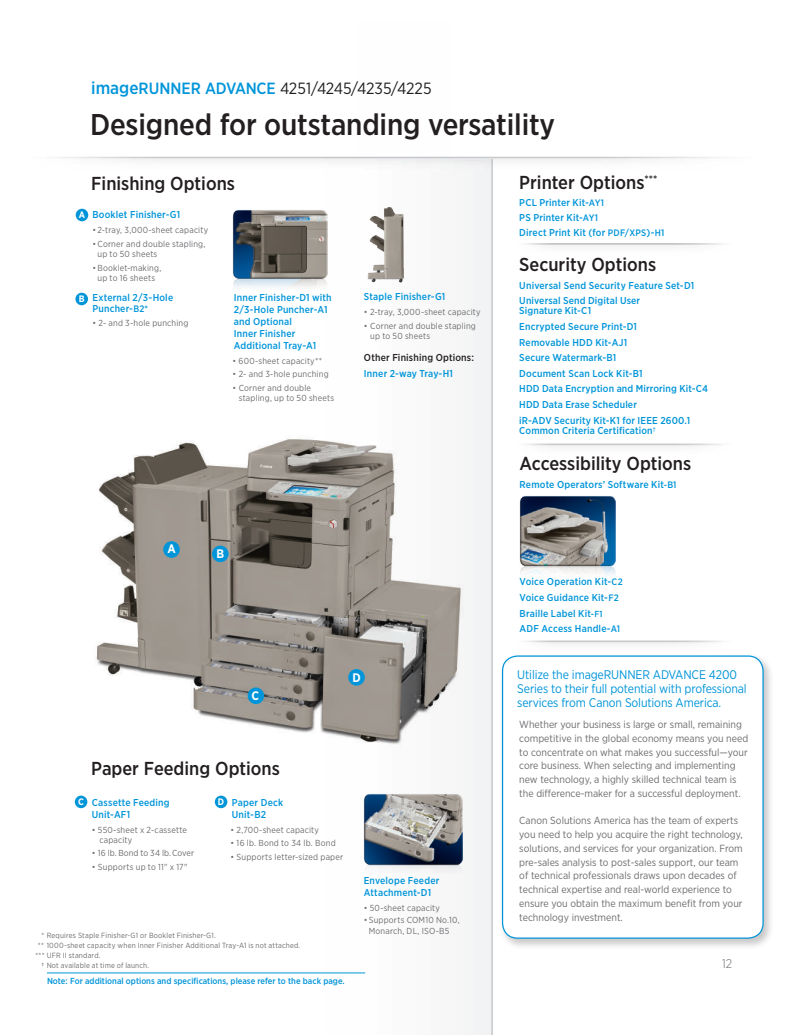
<style>
.page{position:relative;width:810px;height:1035px;background:#fff}
.page>*{position:absolute;margin:0;border:0;box-sizing:border-box;transform-origin:0 0}
.t1{font:500 30px "Gotham Narrow";letter-spacing:-.005em;color:#231f20}
.t2{font:500 18.75px "Gotham Narrow";color:#231f20}
.t3{font:16.25px "Gotham Narrow";letter-spacing:-.01em;color:#231f20}
.t4{font:12.5px/13.8px "Gotham Narrow";letter-spacing:-.01em;color:#0095d9}
.t5{font:300 12.5px "Gotham Narrow";color:#6c6d70}
.t6{font:700 12.38px "Gotham Narrow";color:#fff}
.t7{font:10.25px/13.8px "Gotham Narrow";color:#6c6d70}
.t8{font:500 10px/15.6px "Gotham Narrow";letter-spacing:.015em;color:#0095d9}
.t9{font:500 10px "Gotham Narrow";letter-spacing:.015em;color:#231f20}
.t10{font:700 9.38px "Gotham Narrow";color:#fff}
.t11{font:8.75px/10px "Gotham Narrow";letter-spacing:.02em;color:#6c6d70}
.t12{font:500 8.75px "Gotham Narrow";color:#0095d9}
.t13{font:7.5px "Gotham Narrow";letter-spacing:.02em;color:#6c6d70}
.s1{font-weight:500;font-size:17.5px;color:#0095d9}
.s2{font-weight:500;color:#0095d9}
.s3{font-size:9.38px}
.s4{font-weight:700;font-size:9.38px;color:#fff}
.s5{font-weight:500}
.s6{font-weight:400}
.s7{font-size:8.75px}
</style>
<div class="page">
<img style="left:47px;top:156px;width:682px;height:878px">
<hr style="left:47px;top:973px;width:318px;height:1px;background:#0095d9">
<div style="left:75px;top:796px;width:12px;height:12px;background:#0095d9;border-radius:50%"></div>
<div style="left:215px;top:796px;width:12px;height:12px;background:#0095d9;border-radius:50%"></div>
<img style="left:232px;top:209px;width:96px;height:95px">
<img style="left:364px;top:793px;width:98px;height:98px">
<img style="left:519px;top:496px;width:97px;height:96px">
<div style="left:75px;top:293px;width:13px;height:12px;background:#0095d9;border-radius:50%"></div>
<div style="left:163px;top:541px;width:17px;height:17px;background:#0095d9;border-radius:50%"></div>
<div style="left:212px;top:546px;width:17px;height:16px;background:#0095d9;border-radius:50%"></div>
<div style="left:248px;top:687px;width:16px;height:17px;background:#0095d9;border-radius:50%"></div>
<div style="left:348px;top:669px;width:17px;height:17px;background:#0095d9;border-radius:50%"></div>
<img style="left:363px;top:202px;width:47px;height:84px">
<div style="left:76px;top:209px;width:12px;height:12px;background:#0095d9;border-radius:50%"></div>
<img style="left:494px;top:231px;width:235px;height:35px">
<img style="left:494px;top:431px;width:235px;height:35px">
<img style="left:494px;top:628px;width:235px;height:35px">
<div style="left:499px;top:653px;width:275px;height:297px;background:#231f20;opacity:.25"></div>
<div style="left:503px;top:656px;width:260px;height:282px;background:#fff;border-radius:15px"></div>
<div style="left:502px;top:655px;width:262px;height:284px;border:1px solid #0095d9;border-radius:15px"></div>
<h3 class="t3" style="left:91px;top:78px;width:342px"><span class="s1">image</span><span class="s2">RUNNER ADVANCE</span> 4251/4245/4235/4225</h3>
<h1 class="t1" style="left:90px;top:105px;width:467px">Designed for outstanding versatility</h1>
<h2 class="t2" style="left:91px;top:171px;width:145px">Finishing Options</h2>
<p class="t10" style="left:79px;top:209px;width:8px">A</p>
<p class="t8" style="left:92px;top:207px;width:89px">Booklet Finisher-G1</p>
<p class="t11" style="left:92px;top:225px;width:117px">• 2-tray, 3,000-sheet capacity</p>
<p class="t11" style="left:97px;top:239px;width:109px;text-indent:-5px">•Corner and double stapling, up to 50 sheets</p>
<p class="t11" style="left:92px;top:263px;width:70px;text-align:center">•Booklet-making, up to 16 sheets</p>
<p class="t8" style="left:92px;top:291px;width:82px;line-height:11.9px;text-indent:-14px"><sub>B</sub> External 2/3-Hole<br>Puncher-<span class="s3">B2*</span></p>
<p class="t11" style="left:93px;top:318px;width:97px">• 2- and 3-hole punching</p>
<p class="t8" style="left:234px;top:291px;width:99px;line-height:11.9px">Inner Finisher-D1 with<br>2/3-Hole Puncher-A1 and Optional<br>Inner Finisher<br>Additional Tray-A1</p>
<p class="t11" style="left:232px;top:355px;width:91px">• 600-sheet capacity**</p>
<p class="t11" style="left:232px;top:369px;width:98px">• 2- and 3-hole punching</p>
<p class="t11" style="left:239px;top:383px;width:97px;text-indent:-6px">• Corner and double stapling, up to 50 sheets</p>
<p class="t8" style="left:364px;top:288px;width:83px">Staple Finisher-G1</p>
<p class="t11" style="left:364px;top:307px;width:118px">• 2-tray, 3,000-sheet capacity</p>
<p class="t11" style="left:370px;top:320px;width:107px;text-indent:-6px">• Corner and double stapling up to 50 sheets</p>
<p class="t9" style="left:364px;top:351px;width:111px">Other Finishing Options:</p>
<p class="t8" style="left:364px;top:365px;width:91px">Inner 2-way Tray-H1</p>
<p class="t6" style="left:167px;top:541px;width:10px">A</p>
<p class="t6" style="left:216px;top:546px;width:9px">B</p>
<p class="t6" style="left:252px;top:688px;width:9px">C</p>
<p class="t6" style="left:352px;top:670px;width:10px">D</p>
<h2 class="t2" style="left:91px;top:757px;width:190px">Paper Feeding Options</h2>
<p class="t8" style="left:92px;top:796px;width:79px;line-height:11.9px;text-indent:-14px"><span class="s4">C</span> Cassette Feeding<br>Unit-AF1</p>
<p class="t11" style="left:99px;top:824px;width:89px;text-indent:-7px">• 550-sheet x 2-cassette capacity</p>
<p class="t11" style="left:92px;top:848px;width:104px">• 16 lb. Bond to 34 lb. Cover</p>
<p class="t11" style="left:92px;top:862px;width:97px">• Supports up to 11" x 17"</p>
<p class="t8" style="left:218px;top:796px;width:67px;line-height:11.9px;text-align:center"><span class="s4">D</span> Paper Deck<br>Unit-B2</p>
<p class="t11" style="left:231px;top:824px;width:90px">• 2,700-sheet capacity</p>
<p class="t11" style="left:231px;top:838px;width:107px">• 16 lb. Bond to 34 lb. Bond</p>
<p class="t11" style="left:231px;top:852px;width:114px">• Supports letter-sized paper</p>
<p class="t13" style="left:42px;top:931px;width:176px">* Requires Staple Finisher-G1 or Booklet Finisher-G1.</p>
<p class="t13" style="left:38px;top:941px;width:264px">** 1000-sheet capacity when Inner Finisher Additional Tray-A1 is not attached.</p>
<p class="t13" style="left:35px;top:951px;width:67px">*** UFR II standard.</p>
<p class="t13" style="left:42px;top:961px;width:109px"><span class="s5">†</span> Not available at time of launch.</p>
<p class="t12" style="left:47px;top:976px;width:299px">Note: For additional options and specifications, please refer to the back page.</p>
<p class="t8" style="left:364px;top:875px;width:77px;line-height:11.9px">Envelope Feeder<br>Attachment-D1</p>
<p class="t11" style="left:364px;top:903px;width:78px">• 50-sheet capacity</p>
<p class="t11" style="left:369px;top:914px;width:92px;line-height:10.6px;text-indent:-5px">• Supports COM10 No.10,<br>Monarch, DL, ISO-B5</p>
<h2 class="t2" style="left:519px;top:170px;width:139px">Printer Options<sup>***</sup></h2>
<p class="t8" style="left:519px;top:195px;width:147px;line-height:15px">PCL Printer Kit-<span class="s3">AY1<br></span>PS Printer Kit-<span class="s3">AY1<br></span>Direct Print Kit (for <span class="s3">PDF/XPS</span>)-<span class="s3">H1</span></p>
<h2 class="t2" style="left:519px;top:253px;width:138px">Security Options</h2>
<p class="t8" style="left:519px;top:277px;width:176px">Universal Send Security Feature Set-D1<br>Universal Send Digital User</p>
<p class="t8" style="left:519px;top:303px;width:190px">Signature Kit-C1<br>Encrypted Secure Print-D1<br>Removable HDD Kit-AJ1<br>Secure Watermark-B1<br>Document Scan Lock Kit-B1<br>HDD Data Encryption and Mirroring Kit-C4<br>HDD Data Erase Scheduler<br>iR-ADV Security Kit-K1 for IEEE 2600.1</p>
<p class="t8" style="left:519px;top:422px;width:138px">Common Criteria Certification<span class="s6">†</span></p>
<h2 class="t2" style="left:520px;top:452px;width:173px">Accessibility Options</h2>
<p class="t8" style="left:520px;top:476px;width:158px">Remote Operators’ Software Kit<span class="s7">-</span><span class="s3">B1</span></p>
<p class="t8" style="left:520px;top:574px;width:105px">Voice Operation Kit-<span class="s3">C2<br></span>Voice Guidance Kit-<span class="s3">F2<br></span>Braille Label Kit<span class="s7">-F1<br></span>ADF Access Handle-<span class="s3">A1</span></p>
<p class="t4" style="left:517px;top:668px;width:231px">Utilize the imageRUNNER ADVANCE 4200<br>Series to their full potential with professional services from Canon Solutions America.</p>
<p class="t7" style="left:519px;top:718px;width:230px">Whether your business is large or small, remaining competitive in the global economy means you need to concentrate on what makes you successful—your core business. When selecting and implementing new technology, a highly skilled technical team is the difference-maker for a successful deployment.</p>
<p class="t7" style="left:519px;top:814px;width:225px">Canon Solutions America has the team of experts you need to help you acquire the right technology, solutions, and services for your organization. From pre-sales analysis to post-sales support, our team of technical professionals draws upon decades of technical expertise and real-world experience to ensure you obtain the maximum benefit from your technology investment.</p>
<p class="t5" style="left:722px;top:955px;width:12px">12</p>
</div>
